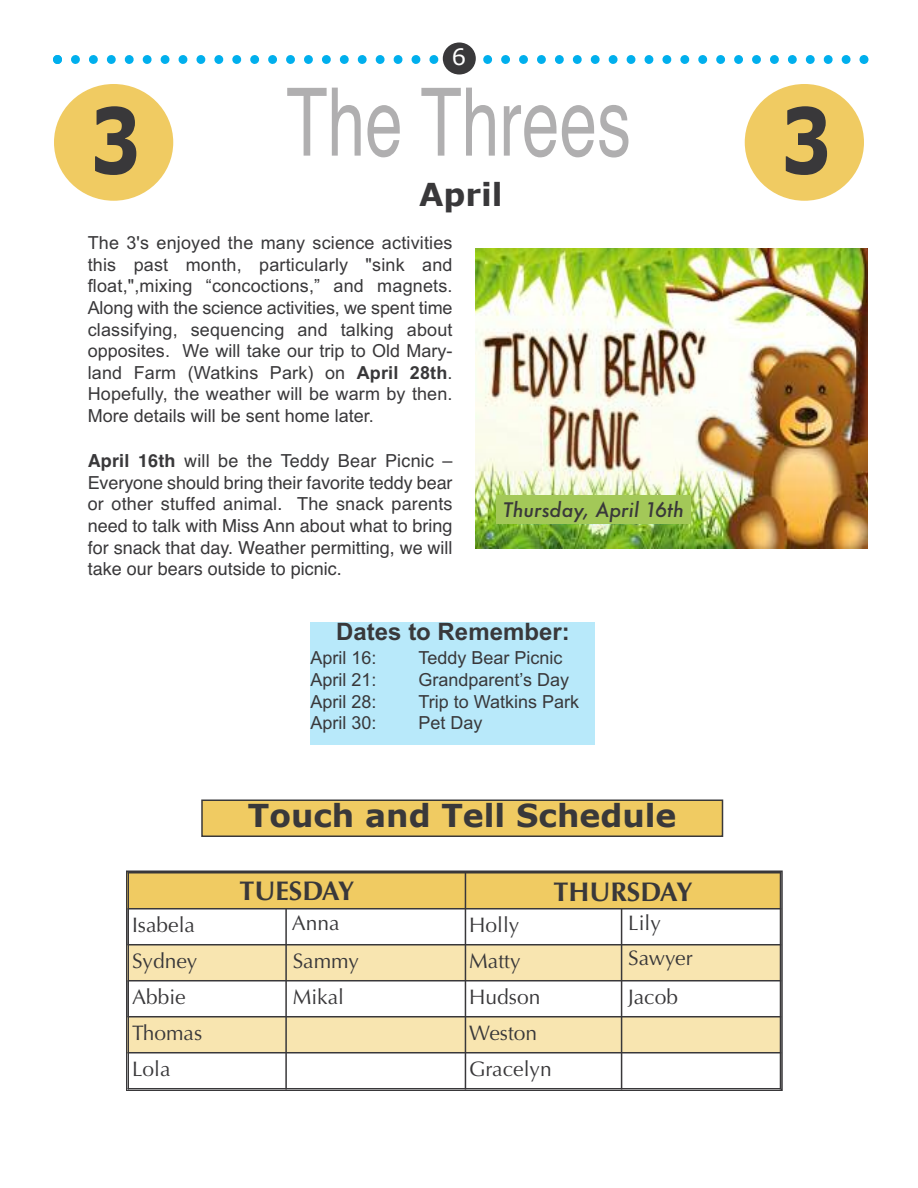
<style>
.page{position:relative;width:918px;height:1188px;background:#fff}
.page>*{position:absolute;margin:0;border:0;box-sizing:border-box;transform-origin:0 0}
.t1{font:94.5px "Helvetica";color:#b0afb0;scale:.72 1}
.t2{font:700 90.75px "Verdana";color:#39383a;scale:.79 1}
.t3{font:700 31.5px "Verdana";color:#39383a}
.t4{font:700 27px "Optima";color:#39383a}
.t5{font:700 24px "Arial";color:#39383a}
.t6{font:22.5px "Verdana";color:#fff}
.t7{font:21px "Optima";color:#39383a}
.t8{font:italic 500 19.5px "Futura";color:#39383a}
.t9{font:18px/21.6px "Arial";color:#39383a;text-align:justify}
.t10{font:18px/21.6px "Helvetica";color:#39383a;text-align:justify}
.s1{font-weight:700}
</style>
<div class="page">
<svg style="left:53px;top:55px;width:815px;height:9px"></svg>
<div style="left:443px;top:42px;width:33px;height:33px;background:#39383a;border-radius:50%"></div>
<div style="left:54px;top:84px;width:119px;height:117px;background:#f0cb62;border-radius:50%"></div>
<div style="left:745px;top:84px;width:119px;height:117px;background:#f0cb62;border-radius:50%"></div>
<div style="left:126px;top:870px;width:657px;height:221px;border:2px solid #39383a"></div>
<div style="left:128px;top:872px;width:337px;height:37px;background:#f0cb62"></div>
<div style="left:465px;top:872px;width:315px;height:37px;background:#f0cb62"></div>
<div style="left:128px;top:945px;width:158px;height:36px;background:#f8e5b0"></div>
<div style="left:286px;top:945px;width:179px;height:36px;background:#f8e5b0"></div>
<div style="left:465px;top:945px;width:157px;height:36px;background:#f8e5b0"></div>
<div style="left:622px;top:945px;width:159px;height:36px;background:#f8e5b0"></div>
<div style="left:128px;top:1017px;width:158px;height:36px;background:#f8e5b0"></div>
<div style="left:286px;top:1017px;width:179px;height:36px;background:#f8e5b0"></div>
<div style="left:465px;top:1017px;width:157px;height:36px;background:#f8e5b0"></div>
<div style="left:622px;top:1017px;width:159px;height:36px;background:#f8e5b0"></div>
<hr style="left:128px;top:872px;width:1px;height:217px;background:#39383a">
<hr style="left:285px;top:908px;width:2px;height:181px;background:#39383a">
<hr style="left:465px;top:872px;width:1px;height:217px;background:#39383a">
<hr style="left:621px;top:908px;width:1px;height:181px;background:#39383a">
<hr style="left:780px;top:872px;width:1px;height:217px;background:#39383a">
<hr style="left:128px;top:872px;width:653px;height:1px;background:#39383a">
<hr style="left:128px;top:908px;width:653px;height:1px;background:#39383a">
<hr style="left:128px;top:944px;width:653px;height:1px;background:#39383a">
<hr style="left:128px;top:980px;width:653px;height:1px;background:#39383a">
<hr style="left:128px;top:1016px;width:653px;height:1px;background:#39383a">
<hr style="left:128px;top:1052px;width:653px;height:1px;background:#39383a">
<hr style="left:128px;top:1088px;width:653px;height:1px;background:#39383a">
<div style="left:202px;top:800px;width:521px;height:36px;background:#f0cb62"></div>
<div style="left:201px;top:800px;width:522px;height:37px;border:2px solid #39383a"></div>
<img style="left:476px;top:248px;width:392px;height:301px">
<div style="left:310px;top:622px;width:286px;height:123px;background:#b8e9fa"></div>
<div style="left:496px;top:495px;width:195px;height:29px;background:#a3c858"></div>
<h2 class="t2" style="left:90px;top:82px;width:66px">3</h2>
<p class="t6" style="left:452px;top:43px;width:16px">6</p>
<h1 class="t1" style="left:286px;top:68px;width:480px">The Threes</h1>
<h3 class="t3" style="left:419px;top:175px;width:85px">April</h3>
<p class="t9" style="left:88px;top:232px;width:366px">The 3's enjoyed the many science activities this past month, particularly "sink and float,",mixing “concoctions,” and magnets.<br>Along with the science activities, we spent time classifying, sequencing and talking about opposites. We will take our trip to Old Mary&shy;land Farm (Watkins Park) on <span class="s1">April 28th</span>.<br>Hopefully, the weather will be warm by then.<br>More details will be sent home later.</p>
<p class="t10" style="left:88px;top:450px;width:366px"><span class="s1">April 16th</span> will be the Teddy Bear Picnic – Everyone should bring their favorite teddy bear or other stuffed animal. The snack parents need to talk with Miss Ann about what to bring for snack that day. Weather permitting, we will take our bears outside to picnic.</p>
<p class="t8" style="left:503px;top:499px;width:182px">Thursday, April 16th</p>
<h3 class="t5" style="left:336px;top:618px;width:235px">Dates to Remember:</h3>
<p class="t9" style="left:310px;top:647px;width:68px">April 16:</p>
<p class="t9" style="left:418px;top:647px;width:146px">Teddy Bear Picnic</p>
<p class="t9" style="left:311px;top:669px;width:68px">April 21:</p>
<p class="t9" style="left:419px;top:669px;width:152px">Grandparent’s Day</p>
<p class="t9" style="left:311px;top:691px;width:68px">April 28:</p>
<p class="t9" style="left:419px;top:691px;width:162px">Trip to Watkins Park</p>
<p class="t9" style="left:311px;top:712px;width:68px">April 30:</p>
<p class="t9" style="left:419px;top:712px;width:66px">Pet Day</p>
<h3 class="t3" style="left:248px;top:795px;width:430px">Touch and Tell Schedule</h3>
<h3 class="t4" style="left:239px;top:875px;width:117px">TUESDAY</h3>
<h3 class="t4" style="left:553px;top:876px;width:141px">THURSDAY</h3>
<p class="t7" style="left:132px;top:912px;width:65px">Isabela</p>
<p class="t7" style="left:292px;top:911px;width:49px">Anna</p>
<p class="t7" style="left:469px;top:912px;width:52px">Holly</p>
<p class="t7" style="left:628px;top:911px;width:34px">Lily</p>
<p class="t7" style="left:132px;top:948px;width:67px">Sydney</p>
<p class="t7" style="left:293px;top:948px;width:68px">Sammy</p>
<p class="t7" style="left:469px;top:948px;width:53px">Matty</p>
<p class="t7" style="left:628px;top:945px;width:66px">Sawyer</p>
<p class="t7" style="left:132px;top:984px;width:55px">Abbie</p>
<p class="t7" style="left:293px;top:984px;width:53px">Mikal</p>
<p class="t7" style="left:469px;top:984px;width:73px">Hudson</p>
<p class="t7" style="left:628px;top:984px;width:51px">Jacob</p>
<p class="t7" style="left:132px;top:1020px;width:72px">Thomas</p>
<p class="t7" style="left:469px;top:1020px;width:70px">Weston</p>
<p class="t7" style="left:132px;top:1056px;width:40px">Lola</p>
<p class="t7" style="left:469px;top:1056px;width:84px">Gracelyn</p>
<h2 class="t2" style="left:781px;top:82px;width:66px">3</h2>
</div>
